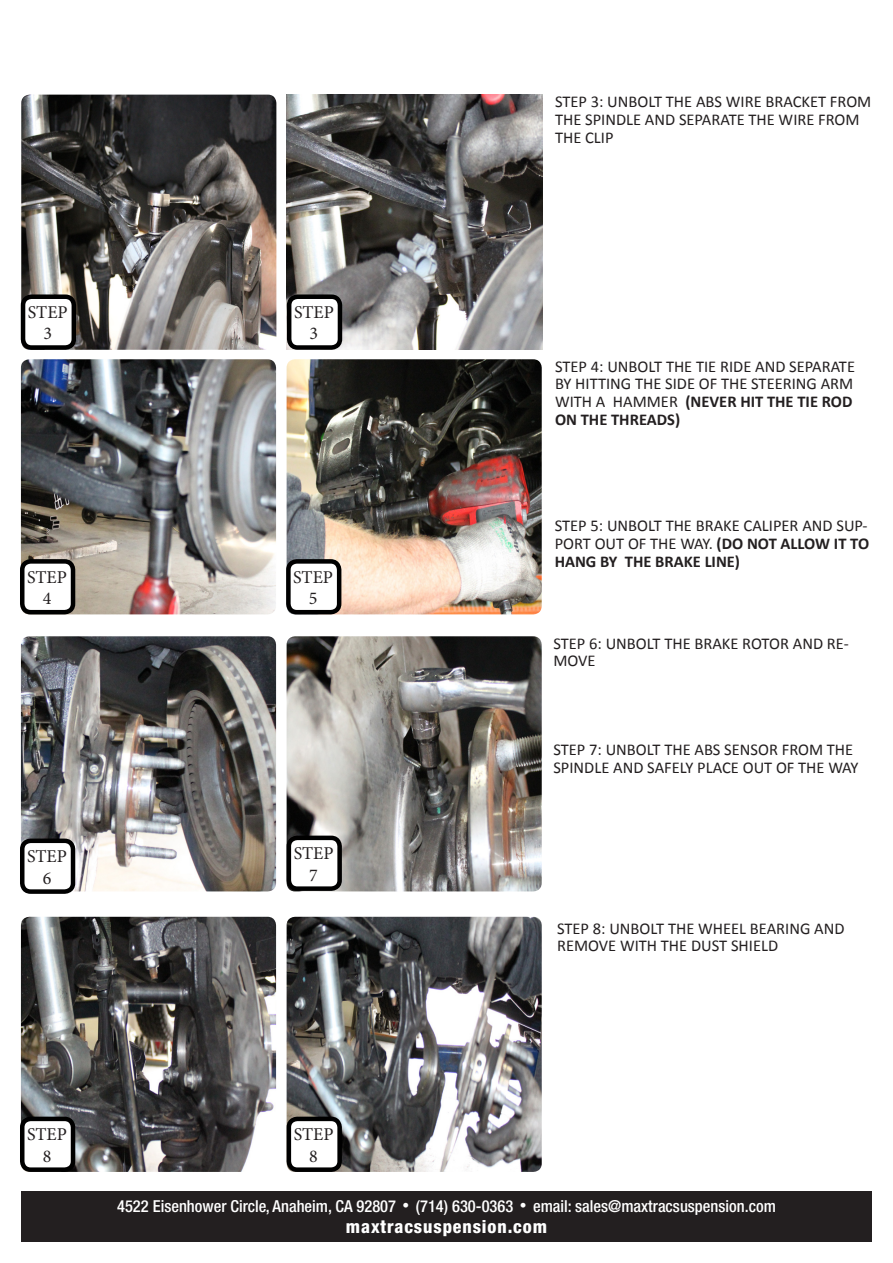
<style>
.page{position:relative;width:893px;height:1263px;background:#fff}
.page>*{position:absolute;margin:0;border:0;box-sizing:border-box;transform-origin:0 0}
.t1{font:18px "Minion Pro";color:#231f20}
.t2{font:800 condensed 18px "Helvetica Neue LT Std";letter-spacing:.05em;color:#fff}
.t3{font:16.5px/17.9px "Calibri";color:#231f20}
.t4{font:500 condensed 16.5px "Helvetica Neue LT Std";color:#fff}
.s1{font-weight:700}
.s2{font-size:13.5px}
</style>
<div class="page">
<div style="left:21px;top:1191px;width:851px;height:50px;background:#231f20"></div>
<img style="left:287px;top:95px;width:255px;height:255px">
<img style="left:21px;top:95px;width:255px;height:255px">
<img style="left:21px;top:359px;width:255px;height:255px">
<img style="left:287px;top:359px;width:255px;height:255px">
<img style="left:21px;top:636px;width:255px;height:255px">
<img style="left:287px;top:636px;width:255px;height:255px">
<img style="left:21px;top:917px;width:255px;height:255px">
<img style="left:287px;top:917px;width:255px;height:255px">
<div style="left:23px;top:297px;width:51px;height:50px;background:#fff;border-radius:9px"></div>
<div style="left:21px;top:294px;width:55px;height:56px;border:4px solid #000;border-radius:9px"></div>
<div style="left:289px;top:297px;width:51px;height:50px;background:#fff;border-radius:9px"></div>
<div style="left:287px;top:294px;width:55px;height:56px;border:4px solid #000;border-radius:9px"></div>
<div style="left:22px;top:561px;width:51px;height:51px;background:#fff;border-radius:9px"></div>
<div style="left:20px;top:559px;width:55px;height:55px;border:4px solid #000;border-radius:9px"></div>
<div style="left:288px;top:561px;width:51px;height:51px;background:#fff;border-radius:9px"></div>
<div style="left:286px;top:559px;width:55px;height:55px;border:4px solid #000;border-radius:9px"></div>
<div style="left:22px;top:841px;width:51px;height:50px;background:#fff;border-radius:9px"></div>
<div style="left:20px;top:838px;width:55px;height:56px;border:4px solid #000;border-radius:9px"></div>
<div style="left:289px;top:838px;width:51px;height:51px;background:#fff;border-radius:9px"></div>
<div style="left:287px;top:836px;width:55px;height:55px;border:4px solid #000;border-radius:9px"></div>
<div style="left:22px;top:1119px;width:51px;height:51px;background:#fff;border-radius:9px"></div>
<div style="left:20px;top:1117px;width:55px;height:55px;border:4px solid #000;border-radius:9px"></div>
<div style="left:289px;top:1119px;width:51px;height:51px;background:#fff;border-radius:9px"></div>
<div style="left:287px;top:1117px;width:55px;height:55px;border:4px solid #000;border-radius:9px"></div>
<p class="t3" style="left:555px;top:93px;width:318px">STEP 3: UNBOLT THE ABS WIRE BRACKET FROM<br>THE SPINDLE AND SEPARATE THE WIRE FROM<br>THE CLIP</p>
<p class="t1" style="left:28px;top:300px;width:41px">STEP</p>
<p class="t1" style="left:43px;top:322px;width:10px">3</p>
<p class="t1" style="left:294px;top:300px;width:41px">STEP</p>
<p class="t1" style="left:310px;top:322px;width:10px">3</p>
<p class="t3" style="left:555px;top:357px;width:301px">STEP 4: UNBOLT THE TIE RIDE AND SEPARATE<br>BY HITTING THE SIDE OF THE STEERING ARM<br>WITH A HAMMER <span class="s1">(NEVER HIT THE TIE ROD<br>ON THE THREADS)</span></p>
<p class="t1" style="left:27px;top:565px;width:41px">STEP</p>
<p class="t1" style="left:43px;top:586px;width:10px">4</p>
<p class="t1" style="left:293px;top:565px;width:41px">STEP</p>
<p class="t1" style="left:309px;top:586px;width:10px">5</p>
<p class="t3" style="left:555px;top:517px;width:316px;text-align:justify">STEP 5: UNBOLT THE BRAKE CALIPER AND SUP-PORT OUT OF THE WAY. <span class="s1">(DO NOT ALLOW IT TO HANG BY THE BRAKE LINE)</span></p>
<p class="t3" style="left:553px;top:634px;width:297px">STEP 6: UNBOLT THE BRAKE ROTOR AND RE-<br>MOVE</p>
<p class="t3" style="left:553px;top:741px;width:307px">STEP 7: UNBOLT THE ABS SENSOR FROM THE<br>SPINDLE AND SAFELY PLACE OUT OF THE WAY</p>
<p class="t1" style="left:27px;top:844px;width:41px">STEP</p>
<p class="t1" style="left:43px;top:866px;width:10px">6</p>
<p class="t1" style="left:294px;top:841px;width:41px">STEP</p>
<p class="t1" style="left:309px;top:863px;width:10px">7</p>
<p class="t3" style="left:557px;top:919px;width:289px">STEP 8: UNBOLT THE WHEEL BEARING AND<br>REMOVE WITH THE DUST SHIELD</p>
<p class="t1" style="left:27px;top:1122px;width:41px">STEP</p>
<p class="t1" style="left:43px;top:1144px;width:10px">8</p>
<p class="t1" style="left:294px;top:1122px;width:41px">STEP</p>
<p class="t1" style="left:309px;top:1144px;width:10px">8</p>
<p class="t4" style="left:117px;top:1196px;width:660px">4522 Eisenhower Circle, Anaheim, CA 92807 <span class="s2">•</span> (714) 630-0363 <span class="s2">•</span> email: sales@maxtracsuspension.com</p>
<p class="t2" style="left:346px;top:1215px;width:203px">maxtracsuspension.com</p>
</div>
